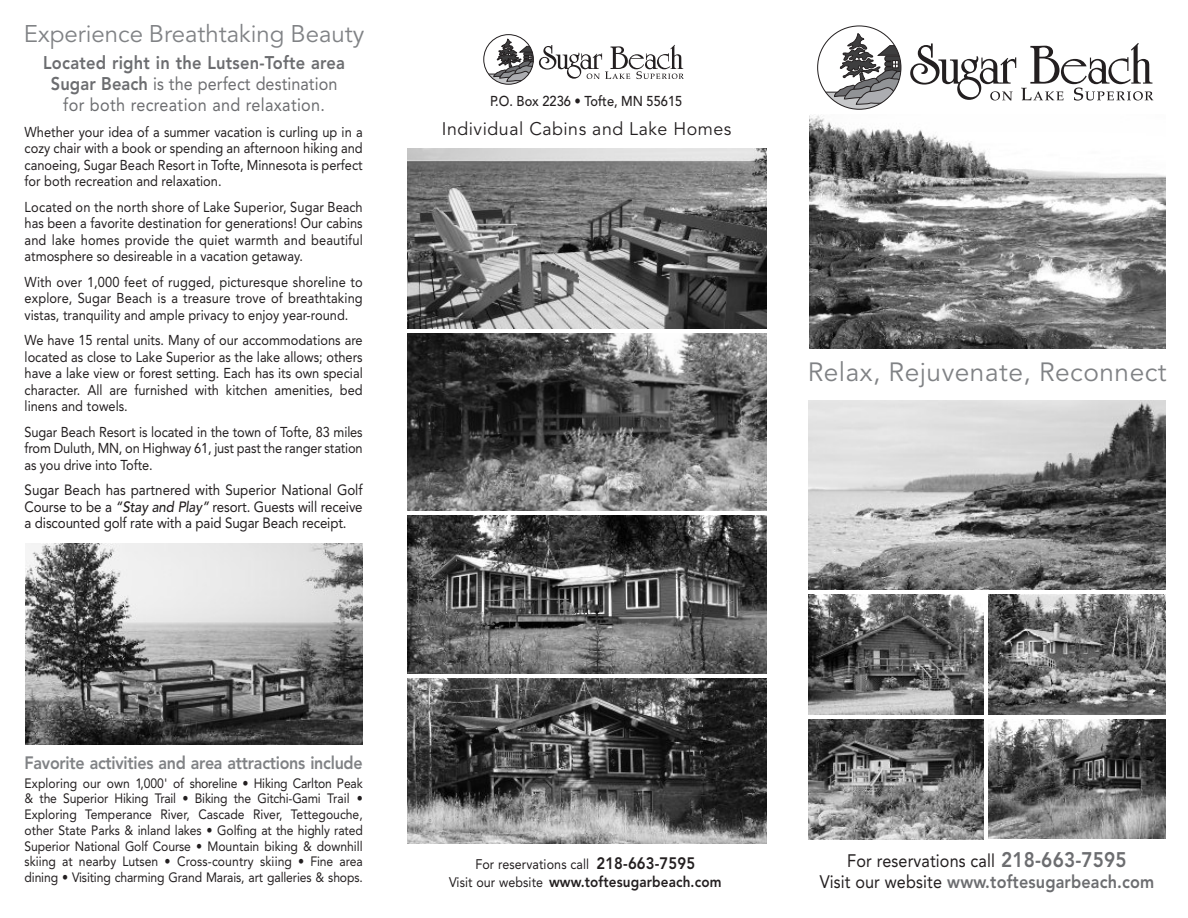
<style>
.page{position:relative;width:1188px;height:918px;background:#fff}
.page>*{position:absolute;margin:0;border:0;box-sizing:border-box;transform-origin:0 0}
.t1{font:26.25px "Avenir";letter-spacing:.02em;color:#808285}
.t2{font:24px "Avenir";color:#808285}
.t3{font:800 18.3px "Avenir";letter-spacing:.015em;color:#6c6d70;scale:.9 1}
.t4{font:18.15px "Avenir";letter-spacing:.03em;color:#231f20}
.t5{font:18px/21px "Avenir";letter-spacing:.01em;color:#231f20;text-align:center;scale:.9 1}
.t6{font:18px/21px "Avenir";letter-spacing:.01em;color:#6c6d70;text-align:center;scale:.9 1}
.t7{font:800 17.85px "Avenir";letter-spacing:-.015em;color:#808285;scale:.9 1}
.t8{font:800 15px "Avenir";letter-spacing:.01em;color:#231f20;scale:.9 1}
.t9{font:14.85px/16.5px "Avenir";letter-spacing:-.01em;color:#231f20;text-align:justify;scale:.9 1}
.t10{font:14.25px/16.5px "Avenir";color:#231f20;text-align:justify;scale:.9 1}
.t11{font:500 14.25px "Avenir";color:#231f20;scale:.9 1}
.t12{font:13.8px "Avenir";letter-spacing:.01em;color:#231f20;scale:.9 1}
.t13{font:13.5px/15.8px "Avenir";letter-spacing:-.01em;color:#231f20;text-align:justify;scale:.9 1}
.s1{font-weight:800;font-size:18.3px}
.s2{font-weight:500;font-style:italic}
.s3{font-weight:800;font-size:16.5px}
.s4{font-weight:400;font-size:13.8px}
.s5{font-weight:800;font-size:21px;color:#6c6d70}
.s6{font-weight:800;color:#6c6d70}
</style>
<div class="page">
<img style="left:809px;top:115px;width:356px;height:234px">
<img style="left:809px;top:401px;width:356px;height:189px">
<svg style="left:818px;top:33px;width:83px;height:76px"></svg>
<svg style="left:910px;top:43px;width:243px;height:58px"></svg>
<img style="left:809px;top:594px;width:175px;height:121px">
<img style="left:989px;top:720px;width:176px;height:119px">
<img style="left:809px;top:720px;width:175px;height:119px">
<img style="left:989px;top:594px;width:176px;height:121px">
<img style="left:407px;top:148px;width:359px;height:181px">
<img style="left:407px;top:334px;width:359px;height:177px">
<img style="left:407px;top:515px;width:359px;height:159px">
<img style="left:407px;top:679px;width:359px;height:165px">
<svg style="left:484px;top:39px;width:49px;height:45px"></svg>
<div style="left:483px;top:34px;width:51px;height:51px;border:1px solid #231f20;border-radius:50%"></div>
<svg style="left:539px;top:45px;width:145px;height:34px"></svg>
<img style="left:25px;top:543px;width:337px;height:202px">
<h2 class="t2" style="left:24px;top:24px;width:342px">Experience Breathtaking Beauty</h2>
<p class="t3" style="left:43px;top:56px;width:337px">Located right in the Lutsen-Tofte area</p>
<p class="t6" style="left:51px;top:75px;width:320px"><span class="s1">Sugar Beach</span> is the perfect destination for both recreation and relaxation.</p>
<p class="t10" style="left:25px;top:125px;width:377px">Whether your idea of a summer vacation is curling up in a cozy chair with a book or spending an afternoon hiking and canoeing, Sugar Beach Resort in Tofte, Minnesota is perfect for both recreation and relaxation.</p>
<p class="t10" style="left:25px;top:200px;width:377px">Located on the north shore of Lake Superior, Sugar Beach has been a favorite destination for generations! Our cabins and lake homes provide the quiet warmth and beautiful atmosphere so desireable in a vacation getaway.</p>
<p class="t10" style="left:25px;top:275px;width:377px">With over 1,000 feet of rugged, picturesque shoreline to explore, Sugar Beach is a treasure trove of breathtaking vistas, tranquility and ample privacy to enjoy year-round.</p>
<p class="t10" style="left:25px;top:333px;width:377px">We have 15 rental units. Many of our accommodations are located as close to Lake Superior as the lake allows; others have a lake view or forest setting. Each has its own special character. All are furnished with kitchen amenities, bed linens and towels.</p>
<p class="t10" style="left:25px;top:425px;width:377px">Sugar Beach Resort is located in the town of Tofte, 83 miles from Duluth, MN, on Highway 61, just past the ranger station as you drive into Tofte.</p>
<p class="t9" style="left:25px;top:483px;width:377px">Sugar Beach has partnered with Superior National Golf Course to be a <span class="s2">“Stay and Play”</span> resort. Guests will receive a discounted golf rate with a paid Sugar Beach receipt.</p>
<p class="t11" style="left:490px;top:95px;width:215px">P.O. Box 2236 • Tofte, MN 55615</p>
<p class="t4" style="left:442px;top:122px;width:291px">Individual Cabins and Lake Homes</p>
<h1 class="t1" style="left:808px;top:362px;width:360px">Relax, Rejuvenate, Reconnect</h1>
<p class="t7" style="left:25px;top:755px;width:377px">Favorite activities and area attractions include</p>
<p class="t13" style="left:25px;top:776px;width:377px">Exploring our own 1,000' of shoreline • Hiking Carlton Peak &amp; the Superior Hiking Trail • Biking the Gitchi-Gami Trail • Exploring Temperance River, Cascade River, Tettegouche, other State Parks &amp; inland lakes • Golfing at the highly rated Superior National Golf Course • Mountain biking &amp; downhill skiing at nearby Lutsen • Cross-country skiing • Fine area dining • Visiting charming Grand Marais, art galleries &amp; shops.</p>
<p class="t12" style="left:475px;top:858px;width:246px">For reservations call <span class="s3">218-663-7595</span></p>
<p class="t8" style="left:449px;top:875px;width:304px"><span class="s4">Visit our website</span> www.toftesugarbeach.com</p>
<p class="t5" style="left:820px;top:852px;width:373px">For reservations call <span class="s5">218-663-7595<br></span>Visit our website <span class="s6">www.toftesugarbeach.com</span></p>
</div>
